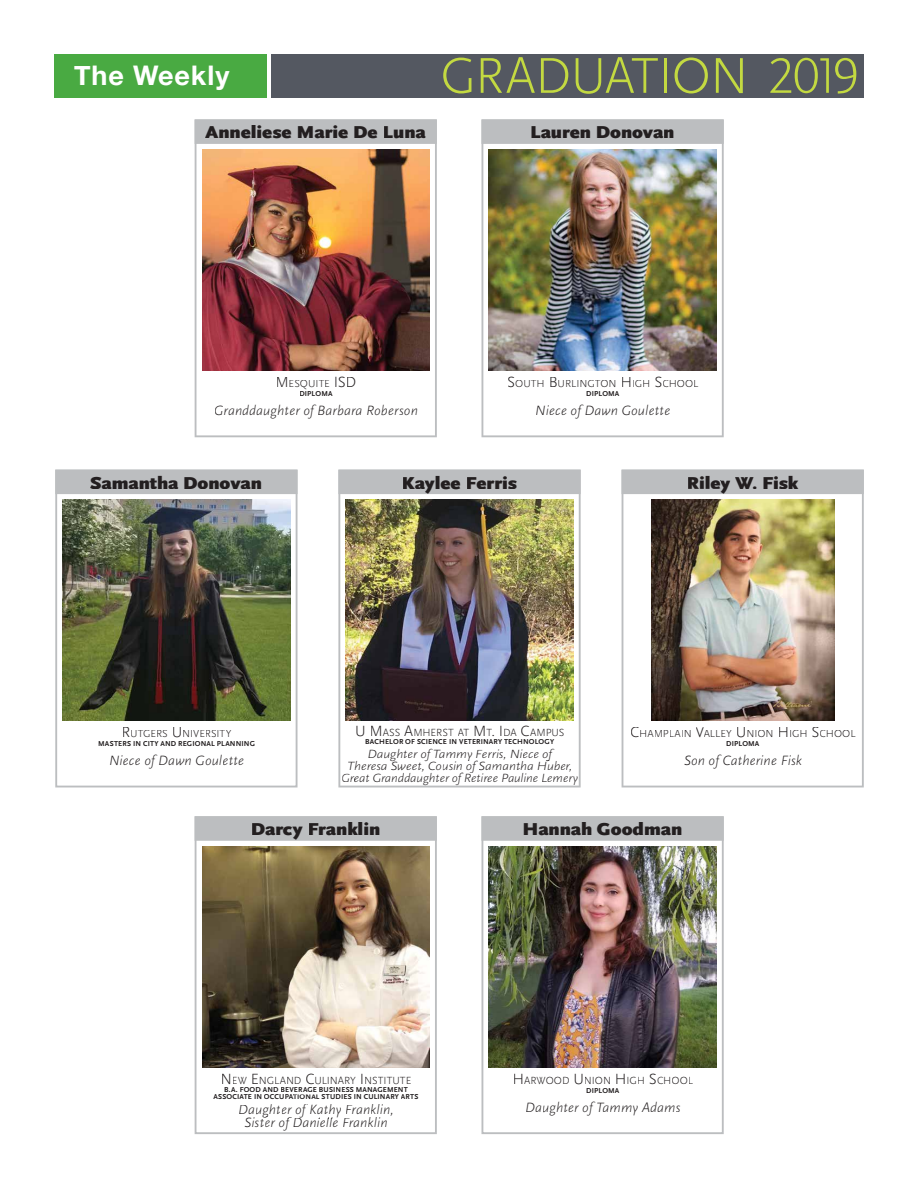
<style>
.page{position:relative;width:918px;height:1188px;background:#fff}
.page>*{position:absolute;margin:0;border:0;box-sizing:border-box;transform-origin:0 0}
.t1{font:300 52.5px "Scala Sans OT";letter-spacing:-.025em;color:#c3d941}
.t2{font:700 27px "Helvetica Neue";letter-spacing:.035em;color:#fff}
.t3{font:900 18px "Scala Sans OT";letter-spacing:-.005em;color:#231f20;scale:1.07 1}
.t4{font:italic 300 14.1px/12.9px "Scala Sans OT";letter-spacing:.005em;color:#231f20;text-align:center}
.t5{font:italic 300 12.45px/12px "Scala Sans OT";letter-spacing:-.01em;color:#231f20;text-align:center;scale:1.08 1}
.t6{font:300 10.8px "Scala Sans OT";color:#231f20}
.t7{font:700 7.5px/7.6px "Scala Sans OT";letter-spacing:.02em;color:#231f20;text-align:center}
.s1{font-size:15.45px}
</style>
<div class="page">
<div style="left:54px;top:54px;width:213px;height:43px;background:#49aa42"></div>
<div style="left:271px;top:54px;width:593px;height:43px;background:#545861"></div>
<svg style="left:195px;top:144px;width:242px;height:293px"></svg>
<svg style="left:195px;top:119px;width:242px;height:25px;background:#bdbfc1"></svg>
<div style="left:205px;top:125px;width:119px;height:14px;background:#bcbec0"></div>
<div style="left:326px;top:126px;width:11px;height:12px;background:#bcbec0"></div>
<div style="left:339px;top:127px;width:39px;height:12px;background:#bcbec0"></div>
<div style="left:384px;top:127px;width:42px;height:12px;background:#bcbec0"></div>
<img style="left:202px;top:149px;width:227px;height:221px">
<svg style="left:482px;top:144px;width:242px;height:293px"></svg>
<div style="left:482px;top:119px;width:242px;height:25px;background:#bcbec0"></div>
<div style="left:532px;top:127px;width:111px;height:12px;background:#bcbec0"></div>
<div style="left:643px;top:130px;width:20px;height:9px;background:#bcbec0"></div>
<div style="left:664px;top:130px;width:10px;height:8px;background:#bcbec0"></div>
<img style="left:489px;top:149px;width:227px;height:221px">
<svg style="left:195px;top:841px;width:242px;height:293px"></svg>
<div style="left:195px;top:816px;width:242px;height:25px;background:#bcbec0"></div>
<div style="left:309px;top:823px;width:17px;height:12px;background:#bcbec0"></div>
<div style="left:326px;top:822px;width:53px;height:14px;background:#bcbec0"></div>
<svg style="left:265px;top:1117px;width:27px;height:1px"></svg>
<svg style="left:310px;top:1117px;width:29px;height:1px"></svg>
<img style="left:202px;top:846px;width:227px;height:221px">
<svg style="left:482px;top:841px;width:242px;height:293px"></svg>
<div style="left:482px;top:816px;width:242px;height:25px;background:#bcbec0"></div>
<div style="left:524px;top:822px;width:147px;height:14px;background:#bcbec0"></div>
<div style="left:672px;top:827px;width:9px;height:8px;background:#bcbec0"></div>
<img style="left:489px;top:846px;width:227px;height:221px">
<svg style="left:55px;top:494px;width:243px;height:293px"></svg>
<div style="left:55px;top:470px;width:243px;height:24px;background:#bcbec0"></div>
<div style="left:90px;top:475px;width:140px;height:14px;background:#bcbec0"></div>
<div style="left:230px;top:480px;width:21px;height:9px;background:#bcbec0"></div>
<div style="left:252px;top:480px;width:9px;height:9px;background:#bcbec0"></div>
<img style="left:63px;top:500px;width:227px;height:220px">
<svg style="left:338px;top:494px;width:243px;height:293px"></svg>
<div style="left:338px;top:470px;width:243px;height:24px;background:#bcbec0"></div>
<div style="left:467px;top:477px;width:19px;height:12px;background:#bcbec0"></div>
<div style="left:488px;top:476px;width:19px;height:13px;background:#bcbec0"></div>
<div style="left:508px;top:480px;width:9px;height:9px;background:#bcbec0"></div>
<hr style="left:446px;top:761px;width:32px;height:1px;background:#231f20">
<svg style="left:534px;top:761px;width:21px;height:1px"></svg>
<svg style="left:446px;top:773px;width:18px;height:1px"></svg>
<img style="left:346px;top:500px;width:227px;height:220px">
<svg style="left:622px;top:494px;width:242px;height:293px"></svg>
<div style="left:622px;top:470px;width:242px;height:24px;background:#bcbec0"></div>
<div style="left:735px;top:477px;width:22px;height:12px;background:#bcbec0"></div>
<div style="left:764px;top:476px;width:14px;height:13px;background:#bcbec0"></div>
<div style="left:779px;top:475px;width:19px;height:14px;background:#bcbec0"></div>
<img style="left:651px;top:500px;width:183px;height:220px">
<h2 class="t2" style="left:74px;top:54px;width:157px">The Weekly</h2>
<h1 class="t1" style="left:440px;top:44px;width:420px">GRADUATION 2019</h1>
<h3 class="t3" style="left:205px;top:122px;width:207px">Anneliese Marie De Luna</h3>
<h3 class="t3" style="left:530px;top:122px;width:136px">Lauren Donovan</h3>
<h3 class="t6" style="left:275px;top:377px;width:83px"><span class="s1">M</span>ESQUITE <span class="s1">ISD</span></h3>
<p class="t7" style="left:299px;top:390px;width:35px">DIPLOMA</p>
<h3 class="t4" style="left:214px;top:404px;width:205px">Granddaughter of Barbara Roberson</h3>
<h3 class="t6" style="left:507px;top:377px;width:193px"><span class="s1">S</span>OUTH <span class="s1">B</span>URLINGTON <span class="s1">H</span>IGH <span class="s1">S</span>CHOOL</h3>
<p class="t7" style="left:586px;top:390px;width:35px">DIPLOMA</p>
<h3 class="t4" style="left:535px;top:404px;width:137px">Niece of Dawn Goulette</h3>
<h3 class="t3" style="left:90px;top:472px;width:162px">Samantha Donovan</h3>
<h3 class="t3" style="left:402px;top:472px;width:109px">Kaylee Ferris</h3>
<h3 class="t3" style="left:687px;top:472px;width:106px">Riley W. Fisk</h3>
<h3 class="t6" style="left:122px;top:728px;width:112px"><span class="s1">R</span>UTGERS <span class="s1">U</span>NIVERSITY</h3>
<p class="t7" style="left:98px;top:740px;width:158px">MASTERS IN CITY AND REGIONAL PLANNING</p>
<h3 class="t4" style="left:109px;top:754px;width:137px">Niece of Dawn Goulette</h3>
<h3 class="t6" style="left:355px;top:726px;width:211px"><span class="s1">U M</span>ASS <span class="s1">A</span>MHERST AT <span class="s1">M</span>T<span class="s1">. I</span>DA <span class="s1">C</span>AMPUS</h3>
<p class="t7" style="left:365px;top:738px;width:190px">BACHELOR OF SCIENCE IN VETERINARY TECHNOLOGY</p>
<h3 class="t5" style="left:341px;top:748px;width:221px">Daughter of Tammy Ferris, Niece of<br>Theresa Sweet, Cousin ofSamantha Huber,<br>Great Granddaughter ofRetiree Pauline Lemery</h3>
<h3 class="t6" style="left:630px;top:728px;width:227px"><span class="s1">C</span>HAMPLAIN <span class="s1">V</span>ALLEY <span class="s1">U</span>NION <span class="s1">H</span>IGH <span class="s1">S</span>CHOOL</h3>
<p class="t7" style="left:726px;top:740px;width:35px">DIPLOMA</p>
<h3 class="t4" style="left:684px;top:754px;width:120px">Son of Catherine Fisk</h3>
<h3 class="t3" style="left:251px;top:819px;width:123px">Darcy Franklin</h3>
<h3 class="t6" style="left:220px;top:1074px;width:192px"><span class="s1">N</span>EW <span class="s1">E</span>NGLAND <span class="s1">C</span>ULINARY <span class="s1">I</span>NSTITUTE</h3>
<p class="t7" style="left:213px;top:1086px;width:207px">B.A. FOOD AND BEVERAGE BUSINESS MANAGEMENT<br>ASSOCIATE IN OCCUPATIONAL STUDIES IN CULINARY ARTS</p>
<h3 class="t4" style="left:238px;top:1103px;width:157px">Daughter of Kathy Franklin,<br>Sister of Danielle Franklin</h3>
<h3 class="t3" style="left:522px;top:819px;width:151px">Hannah Goodman</h3>
<h3 class="t6" style="left:513px;top:1074px;width:182px"><span class="s1">H</span>ARWOOD <span class="s1">U</span>NION <span class="s1">H</span>IGH <span class="s1">S</span>CHOOL</h3>
<p class="t7" style="left:586px;top:1087px;width:35px">DIPLOMA</p>
<h3 class="t4" style="left:525px;top:1101px;width:157px">Daughter of Tammy Adams</h3>
</div>
